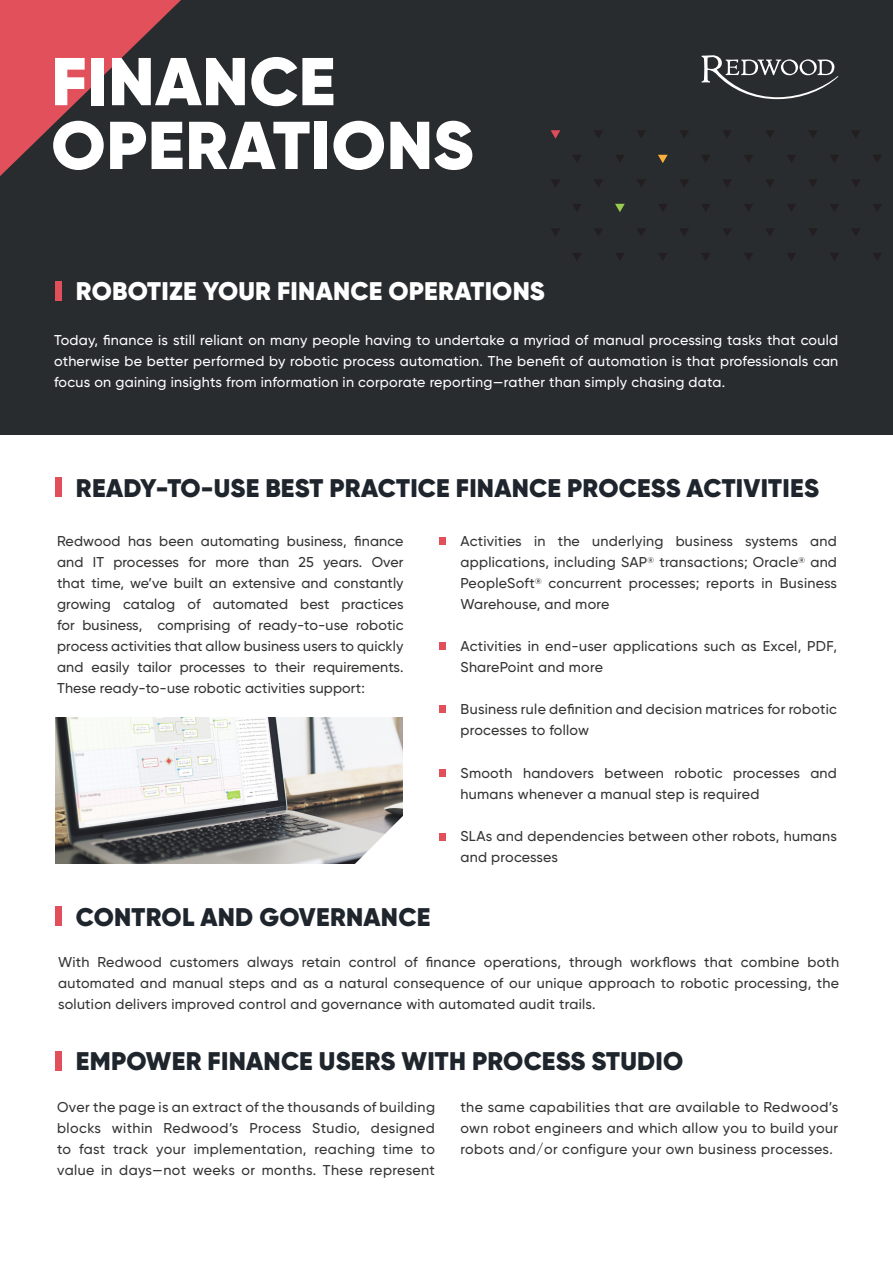
<style>
.page{position:relative;width:893px;height:1263px;background:#fff}
.page>*{position:absolute;margin:0;border:0;box-sizing:border-box;transform-origin:0 0}
.t1{font:900 67.5px "Gilroy";letter-spacing:.01em;color:#fff}
.t2{font:900 25.5px "Gilroy";letter-spacing:.01em;color:#1f252d}
.t3{font:900 25.5px "Gilroy";letter-spacing:.01em;color:#fff}
.t4{font:500 14.25px/21px "Gilroy";letter-spacing:.02em;color:#343433;text-align:justify}
.t5{font:500 14.25px/21px "Gilroy";letter-spacing:.02em;color:#fff;text-align:justify}
</style>
<div class="page">
<img style="left:55px;top:717px;width:347px;height:146px">
<div style="left:0;top:0;width:893px;height:435px;background:#292c2f"></div>
<svg style="left:355px;top:814px;width:91px;height:50px"></svg>
<svg style="left:0;top:0;width:181px;height:176px"></svg>
<svg style="left:702px;top:55px;width:136px;height:44px"></svg>
<div style="left:55px;top:281px;width:7px;height:20px;background:#e14f5b"></div>
<div style="left:55px;top:476px;width:7px;height:20px;background:#e14f5b"></div>
<div style="left:439px;top:537px;width:7px;height:7px;background:#e14f5b"></div>
<div style="left:439px;top:642px;width:7px;height:7px;background:#e14f5b"></div>
<div style="left:439px;top:706px;width:7px;height:7px;background:#e14f5b"></div>
<div style="left:439px;top:769px;width:7px;height:8px;background:#e14f5b"></div>
<div style="left:439px;top:833px;width:7px;height:7px;background:#e14f5b"></div>
<div style="left:55px;top:1051px;width:7px;height:19px;background:#e14f5b"></div>
<div style="left:55px;top:906px;width:7px;height:20px;background:#e14f5b"></div>
<svg style="left:852px;top:228px;width:8px;height:8px"></svg>
<svg style="left:809px;top:228px;width:8px;height:8px"></svg>
<svg style="left:766px;top:228px;width:8px;height:8px"></svg>
<svg style="left:723px;top:228px;width:8px;height:8px"></svg>
<svg style="left:680px;top:228px;width:8px;height:8px"></svg>
<svg style="left:637px;top:228px;width:8px;height:8px"></svg>
<svg style="left:594px;top:228px;width:9px;height:8px"></svg>
<svg style="left:551px;top:228px;width:9px;height:8px"></svg>
<svg style="left:873px;top:253px;width:9px;height:8px"></svg>
<svg style="left:830px;top:253px;width:9px;height:8px"></svg>
<svg style="left:787px;top:253px;width:9px;height:8px"></svg>
<svg style="left:744px;top:253px;width:9px;height:8px"></svg>
<svg style="left:701px;top:253px;width:9px;height:8px"></svg>
<svg style="left:658px;top:253px;width:9px;height:7px"></svg>
<svg style="left:616px;top:253px;width:8px;height:7px"></svg>
<svg style="left:573px;top:253px;width:8px;height:7px"></svg>
<svg style="left:852px;top:179px;width:8px;height:8px"></svg>
<svg style="left:809px;top:179px;width:8px;height:8px"></svg>
<svg style="left:766px;top:179px;width:8px;height:8px"></svg>
<svg style="left:723px;top:179px;width:8px;height:8px"></svg>
<svg style="left:680px;top:179px;width:8px;height:8px"></svg>
<svg style="left:637px;top:179px;width:9px;height:8px"></svg>
<svg style="left:594px;top:179px;width:9px;height:8px"></svg>
<svg style="left:551px;top:179px;width:9px;height:8px"></svg>
<svg style="left:873px;top:204px;width:9px;height:8px"></svg>
<svg style="left:830px;top:204px;width:9px;height:8px"></svg>
<svg style="left:787px;top:204px;width:9px;height:8px"></svg>
<svg style="left:744px;top:204px;width:9px;height:8px"></svg>
<svg style="left:701px;top:204px;width:9px;height:8px"></svg>
<svg style="left:659px;top:204px;width:8px;height:7px"></svg>
<svg style="left:615px;top:204px;width:10px;height:8px"></svg>
<svg style="left:573px;top:204px;width:8px;height:7px"></svg>
<svg style="left:852px;top:130px;width:8px;height:8px"></svg>
<svg style="left:809px;top:130px;width:8px;height:8px"></svg>
<svg style="left:766px;top:130px;width:8px;height:8px"></svg>
<svg style="left:723px;top:130px;width:8px;height:8px"></svg>
<svg style="left:680px;top:130px;width:8px;height:8px"></svg>
<svg style="left:637px;top:130px;width:9px;height:8px"></svg>
<svg style="left:594px;top:130px;width:9px;height:8px"></svg>
<svg style="left:551px;top:130px;width:9px;height:9px"></svg>
<svg style="left:873px;top:155px;width:9px;height:7px"></svg>
<svg style="left:830px;top:155px;width:9px;height:8px"></svg>
<svg style="left:787px;top:155px;width:9px;height:8px"></svg>
<svg style="left:744px;top:155px;width:9px;height:8px"></svg>
<svg style="left:701px;top:155px;width:9px;height:8px"></svg>
<svg style="left:658px;top:155px;width:10px;height:8px"></svg>
<svg style="left:616px;top:155px;width:8px;height:7px"></svg>
<svg style="left:573px;top:155px;width:8px;height:7px"></svg>
<p class="t1" style="left:51px;top:39px;width:286px">FINANCE</p>
<p class="t1" style="left:51px;top:103px;width:424px">OPERATIONS</p>
<p class="t3" style="left:76px;top:275px;width:470px">ROBOTIZE YOUR FINANCE OPERATIONS</p>
<p class="t5" style="left:54px;top:330px;width:786px">Today, finance is still reliant on many people having to undertake a myriad of manual processing tasks that could otherwise be better performed by robotic process automation. The benefit of automation is that professionals can focus on gaining insights from information in corporate reporting—rather than simply chasing data.</p>
<p class="t2" style="left:76px;top:472px;width:744px">READY-TO-USE BEST PRACTICE FINANCE PROCESS ACTIVITIES</p>
<p class="t4" style="left:460px;top:531px;width:378px">Activities in the underlying business systems and applications, including SAP<sup>®</sup> transactions; Oracle<sup>®</sup> and PeopleSoft<sup>®</sup> concurrent processes; reports in Business Warehouse, and more</p>
<p class="t4" style="left:460px;top:636px;width:378px">Activities in end-user applications such as Excel, PDF,<br>SharePoint and more</p>
<p class="t4" style="left:460px;top:699px;width:378px">Business rule definition and decision matrices for robotic processes to follow</p>
<p class="t4" style="left:460px;top:762px;width:378px">Smooth handovers between robotic processes and humans whenever a manual step is required</p>
<p class="t4" style="left:460px;top:825px;width:378px">SLAs and dependencies between other robots, humans and processes</p>
<p class="t4" style="left:57px;top:531px;width:348px">Redwood has been automating business, finance and IT processes for more than 25 years. Over that time, we’ve built an extensive and constantly growing catalog of automated best practices for business, comprising of ready-to-use robotic process activities that allow business users to quickly and easily tailor processes to their requirements.<br>These ready-to-use robotic activities support:</p>
<p class="t2" style="left:76px;top:901px;width:356px">CONTROL AND GOVERNANCE</p>
<p class="t4" style="left:58px;top:951px;width:783px">With Redwood customers always retain control of finance operations, through workflows that combine both automated and manual steps and as a natural consequence of our unique approach to robotic processing, the solution delivers improved control and governance with automated audit trails.</p>
<p class="t2" style="left:76px;top:1044px;width:609px">EMPOWER FINANCE USERS WITH PROCESS STUDIO</p>
<p class="t4" style="left:57px;top:1096px;width:379px">Over the page is an extract of the thousands of building blocks within Redwood’s Process Studio, designed to fast track your implementation, reaching time to value in days—not weeks or months. These represent</p>
<p class="t4" style="left:460px;top:1096px;width:379px">the same capabilities that are available to Redwood’s own robot engineers and which allow you to build your robots and/or configure your own business processes.</p>
</div>
